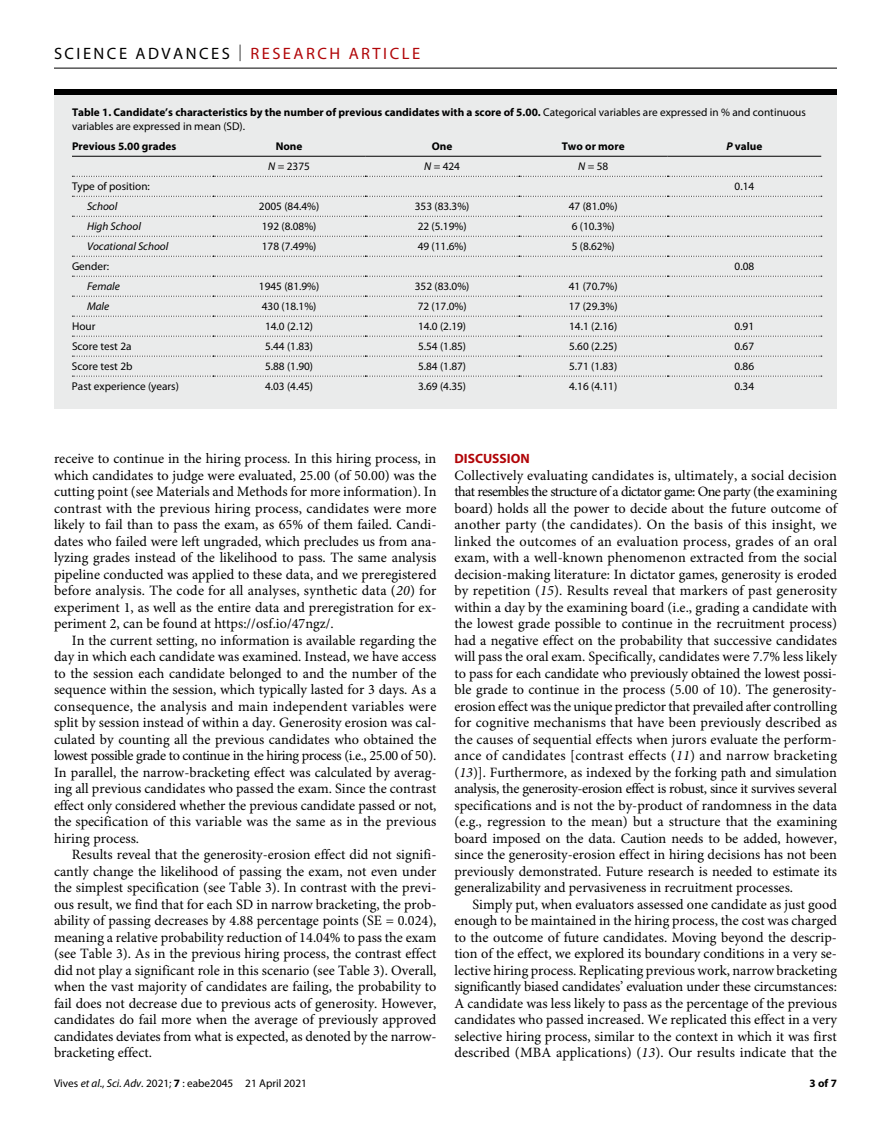
<style>
.page{position:relative;width:891px;height:1134px;background:#fff}
.page>*{position:absolute;margin:0;border:0;box-sizing:border-box;transform-origin:0 0}
.t1{font:16.5px "Myriad Pro";letter-spacing:.15em;color:#000}
.t2{font:14.25px/16.5px "Minion Pro";color:#000;text-align:justify}
.t3{font:700 13.5px "Myriad Pro";color:#b10508}
.t4{font:11.25px "Myriad Pro";color:#000}
.t5{font:700 11.25px/14.2px "Myriad Pro";color:#000}
.t6{font:italic 11.25px "Myriad Pro";color:#000}
.s1{font-weight:300}
.s2{color:#b10508}
.s3{font-weight:400}
.s4{font-style:italic}
.s5{font-weight:700}
</style>
<div class="page">
<hr style="left:54px;top:68px;width:783px;height:1px;background:#000">
<div style="left:54px;top:90px;width:783px;height:318px;background:#eaebeb"></div>
<div style="left:54px;top:89px;width:783px;height:6px;background:#000"></div>
<hr style="left:72px;top:156px;width:141px;height:1px;background:#000">
<hr style="left:213px;top:156px;width:152px;height:1px;background:#000">
<hr style="left:365px;top:156px;width:154px;height:1px;background:#000">
<hr style="left:519px;top:156px;width:149px;height:1px;background:#000">
<hr style="left:668px;top:156px;width:153px;height:1px;background:#000">
<svg style="left:72px;top:176px;width:750px;height:1px"></svg>
<svg style="left:72px;top:196px;width:750px;height:1px"></svg>
<svg style="left:72px;top:216px;width:750px;height:1px"></svg>
<svg style="left:72px;top:236px;width:750px;height:1px"></svg>
<svg style="left:72px;top:256px;width:750px;height:1px"></svg>
<svg style="left:72px;top:276px;width:750px;height:1px"></svg>
<svg style="left:72px;top:296px;width:750px;height:1px"></svg>
<svg style="left:72px;top:316px;width:750px;height:1px"></svg>
<svg style="left:72px;top:336px;width:750px;height:1px"></svg>
<svg style="left:72px;top:356px;width:750px;height:1px"></svg>
<svg style="left:72px;top:376px;width:750px;height:1px"></svg>
<p class="t1" style="left:54px;top:40px;width:368px">SCIENCE ADVANCES <span class="s1">|</span> <span class="s2">RESEARCH ARTICLE</span></p>
<p class="t5" style="left:72px;top:104px;width:735px">Table 1. Candidate’s characteristics by the number of previous candidates with a score of 5.00. <span class="s3">Categorical variables are expressed in % and continuous variables are expressed in mean (SD).</span></p>
<p class="t5" style="left:72px;top:138px;width:106px">Previous 5.00 grades</p>
<p class="t5" style="left:276px;top:138px;width:28px">None</p>
<p class="t5" style="left:432px;top:138px;width:22px">One</p>
<p class="t5" style="left:562px;top:138px;width:64px">Two or more</p>
<p class="t5" style="left:726px;top:138px;width:38px"><span class="s4">P</span> value</p>
<p class="t4" style="left:268px;top:157px;width:43px"><span class="s4">N</span> = 2375</p>
<p class="t4" style="left:424px;top:157px;width:37px"><span class="s4">N</span> = 424</p>
<p class="t4" style="left:578px;top:157px;width:32px"><span class="s4">N</span> = 58</p>
<p class="t4" style="left:72px;top:177px;width:79px">Type of position:</p>
<p class="t4" style="left:735px;top:177px;width:21px">0.14</p>
<p class="t6" style="left:87px;top:198px;width:32px">School</p>
<p class="t4" style="left:259px;top:197px;width:62px">2005 (84.4%)</p>
<p class="t4" style="left:415px;top:197px;width:56px">353 (83.3%)</p>
<p class="t4" style="left:569px;top:197px;width:50px">47 (81.0%)</p>
<p class="t6" style="left:87px;top:218px;width:55px">High School</p>
<p class="t4" style="left:262px;top:217px;width:56px">192 (8.08%)</p>
<p class="t4" style="left:418px;top:217px;width:50px">22 (5.19%)</p>
<p class="t4" style="left:572px;top:217px;width:45px">6 (10.3%)</p>
<p class="t6" style="left:87px;top:238px;width:83px">Vocational School</p>
<p class="t4" style="left:262px;top:237px;width:56px">178 (7.49%)</p>
<p class="t4" style="left:418px;top:237px;width:50px">49 (11.6%)</p>
<p class="t4" style="left:572px;top:237px;width:45px">5 (8.62%)</p>
<p class="t4" style="left:72px;top:257px;width:39px">Gender:</p>
<p class="t4" style="left:735px;top:257px;width:21px">0.08</p>
<p class="t6" style="left:87px;top:278px;width:34px">Female</p>
<p class="t4" style="left:259px;top:277px;width:62px">1945 (81.9%)</p>
<p class="t4" style="left:415px;top:277px;width:56px">352 (83.0%)</p>
<p class="t4" style="left:569px;top:277px;width:50px">41 (70.7%)</p>
<p class="t6" style="left:87px;top:298px;width:24px">Male</p>
<p class="t4" style="left:262px;top:297px;width:56px">430 (18.1%)</p>
<p class="t4" style="left:418px;top:297px;width:50px">72 (17.0%)</p>
<p class="t4" style="left:569px;top:297px;width:50px">17 (29.3%)</p>
<p class="t4" style="left:72px;top:317px;width:25px">Hour</p>
<p class="t4" style="left:265px;top:317px;width:50px">14.0 (2.12)</p>
<p class="t4" style="left:418px;top:317px;width:50px">14.0 (2.19)</p>
<p class="t4" style="left:569px;top:317px;width:50px">14.1 (2.16)</p>
<p class="t4" style="left:735px;top:317px;width:21px">0.91</p>
<p class="t4" style="left:72px;top:337px;width:61px">Score test 2a</p>
<p class="t4" style="left:265px;top:337px;width:50px">5.44 (1.83)</p>
<p class="t4" style="left:418px;top:337px;width:50px">5.54 (1.85)</p>
<p class="t4" style="left:569px;top:337px;width:50px">5.60 (2.25)</p>
<p class="t4" style="left:735px;top:337px;width:21px">0.67</p>
<p class="t4" style="left:72px;top:357px;width:62px">Score test 2b</p>
<p class="t4" style="left:265px;top:357px;width:50px">5.88 (1.90)</p>
<p class="t4" style="left:418px;top:357px;width:50px">5.84 (1.87)</p>
<p class="t4" style="left:569px;top:357px;width:50px">5.71 (1.83)</p>
<p class="t4" style="left:735px;top:357px;width:21px">0.86</p>
<p class="t4" style="left:72px;top:377px;width:108px">Past experience (years)</p>
<p class="t4" style="left:265px;top:377px;width:50px">4.03 (4.45)</p>
<p class="t4" style="left:418px;top:377px;width:50px">3.69 (4.35)</p>
<p class="t4" style="left:569px;top:377px;width:50px">4.16 (4.11)</p>
<p class="t4" style="left:735px;top:377px;width:21px">0.34</p>
<p class="t2" style="left:54px;top:452px;width:384px">receive to continue in the hiring process. In this hiring process, in which candidates to judge were evaluated, 25.00 (of 50.00) was the cutting point (see Materials and Methods for more information). In contrast with the previous hiring process, candidates were more likely to fail than to pass the exam, as 65% of them failed. Candi&shy;dates who failed were left ungraded, which precludes us from ana&shy;lyzing grades instead of the likelihood to pass. The same analysis pipeline conducted was applied to these data, and we preregistered before analysis. The code for all analyses, synthetic data (<span class="s4">20</span>) for experiment 1, as well as the entire data and preregistration for ex&shy;periment 2, can be found at https://osf.io/47ngz/.</p>
<p class="t2" style="left:54px;top:633px;width:384px;text-indent:18px">In the current setting, no information is available regarding the day in which each candidate was examined. Instead, we have access to the session each candidate belonged to and the number of the sequence within the session, which typically lasted for 3 days. As a consequence, the analysis and main independent variables were split by session instead of within a day. Generosity erosion was cal&shy;culated by counting all the previous candidates who obtained the lowest possible grade to continue in the hiring process (i.e., 25.00 of 50).<br>In parallel, the narrow-bracketing effect was calculated by averag&shy;ing all previous candidates who passed the exam. Since the contrast effect only considered whether the previous candidate passed or not, the specification of this variable was the same as in the previous hiring process.</p>
<p class="t2" style="left:54px;top:848px;width:384px;text-indent:18px">Results reveal that the generosity-erosion effect did not signifi&shy;cantly change the likelihood of passing the exam, not even under the simplest specification (see Table 3). In contrast with the previ&shy;ous result, we find that for each SD in narrow bracketing, the prob&shy;ability of passing decreases by 4.88 percentage points (SE = 0.024), meaning a relative probability reduction of 14.04% to pass the exam (see Table 3). As in the previous hiring process, the contrast effect did not play a significant role in this scenario (see Table 3). Overall, when the vast majority of candidates are failing, the probability to fail does not decrease due to previous acts of generosity. However, candidates do fail more when the average of previously approved candidates deviates from what is expected, as denoted by the narrow&shy;bracketing effect.</p>
<p class="t4" style="left:54px;top:1074px;width:254px">Vives <span class="s4">et al</span>., <span class="s4">Sci. Adv.</span> 2021; <span class="s5">7</span> : eabe2045 21 April 2021</p>
<p class="t3" style="left:454px;top:448px;width:77px">DISCUSSION</p>
<p class="t2" style="left:454px;top:468px;width:384px">Collectively evaluating candidates is, ultimately, a social decision that resembles the structure of a dictator game: One party (the examining board) holds all the power to decide about the future outcome of another party (the candidates). On the basis of this insight, we linked the outcomes of an evaluation process, grades of an oral exam, with a well-known phenomenon extracted from the social decision-making literature: In dictator games, generosity is eroded by repetition (<span class="s4">15</span>). Results reveal that markers of past generosity within a day by the examining board (i.e., grading a candidate with the lowest grade possible to continue in the recruitment process) had a negative effect on the probability that successive candidates will pass the oral exam. Specifically, candidates were 7.7% less likely to pass for each candidate who previously obtained the lowest possi&shy;ble grade to continue in the process (5.00 of 10). The generosity&shy;erosion effect was the unique predictor that prevailed after controlling for cognitive mechanisms that have been previously described as the causes of sequential effects when jurors evaluate the perform&shy;ance of candidates [contrast effects (<span class="s4">11</span>) and narrow bracketing (<span class="s4">13</span>)]. Furthermore, as indexed by the forking path and simulation analysis, the generosity-erosion effect is robust, since it survives several specifications and is not the by-product of randomness in the data (e.g., regression to the mean) but a structure that the examining board imposed on the data. Caution needs to be added, however, since the generosity-erosion effect in hiring decisions has not been previously demonstrated. Future research is needed to estimate its generalizability and pervasiveness in recruitment processes.</p>
<p class="t2" style="left:454px;top:897px;width:384px;text-indent:18px">Simply put, when evaluators assessed one candidate as just good enough to be maintained in the hiring process, the cost was charged to the outcome of future candidates. Moving beyond the descrip&shy;tion of the effect, we explored its boundary conditions in a very se&shy;lective hiring process. Replicating previous work, narrow bracketing significantly biased candidates’ evaluation under these circumstances:<br>A candidate was less likely to pass as the percentage of the previous candidates who passed increased. We replicated this effect in a very selective hiring process, similar to the context in which it was first described (MBA applications) (<span class="s4">13</span>). Our results indicate that the</p>
<p class="t5" style="left:810px;top:1075px;width:29px">3 of 7</p>
</div>
